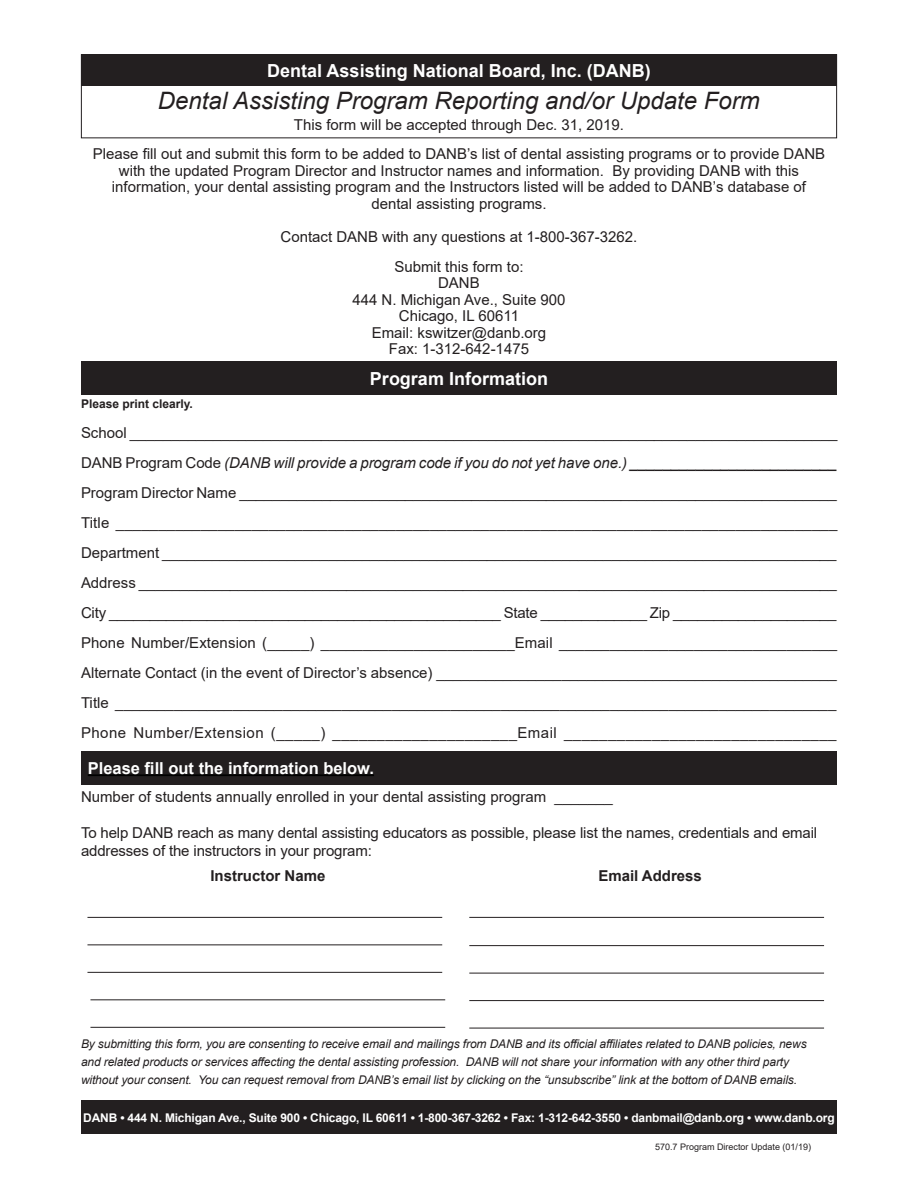
<style>
.page{position:relative;width:918px;height:1188px;background:#fff}
.page>*{position:absolute;margin:0;border:0;box-sizing:border-box;transform-origin:0 0}
.t1{font:italic 24px "Arial";color:#231f20}
.heading_3{font:700 18px "Arial";color:#fff}
.heading_3-2{font:700 16.5px "Arial";color:#fff}
.t2{font:15px/16.5px "Arial";color:#231f20;text-align:center}
.t3{font:italic 15px "Arial";letter-spacing:-.005em;color:#231f20}
.t4{font:15px "Arial";letter-spacing:.03em;color:#231f20}
.t5{font:700 15px "Arial";color:#231f20}
.t6{font:italic 12px/18px "Arial";letter-spacing:-.01em;color:#231f20}
.heading_3-3{font:700 12px "Arial";letter-spacing:-.015em;color:#fff}
.t7{font:700 12px "Arial";color:#231f20}
.t8{font:9px "Arial";color:#231f20}
.s1{font-style:normal}
</style>
<div class="page">
<hr style="left:87px;top:917px;width:355px;height:1px;background:#231f20">
<div style="left:81px;top:54px;width:756px;height:32px;background:#231f20"></div>
<div style="left:81px;top:362px;width:756px;height:33px;background:#231f20"></div>
<div style="left:81px;top:1101px;width:756px;height:33px;background:#231f20"></div>
<hr style="left:469px;top:917px;width:355px;height:1px;background:#231f20">
<hr style="left:87px;top:944px;width:355px;height:1px;background:#231f20">
<hr style="left:469px;top:945px;width:355px;height:1px;background:#231f20">
<hr style="left:87px;top:972px;width:355px;height:1px;background:#231f20">
<hr style="left:469px;top:973px;width:355px;height:1px;background:#231f20">
<hr style="left:90px;top:999px;width:355px;height:1px;background:#231f20">
<hr style="left:469px;top:1000px;width:355px;height:1px;background:#231f20">
<hr style="left:90px;top:1027px;width:355px;height:1px;background:#231f20">
<hr style="left:469px;top:1028px;width:355px;height:1px;background:#231f20">
<div style="left:81px;top:751px;width:756px;height:33px;background:#231f20"></div>
<hr style="left:88px;top:774px;width:286px;height:2px;background:#000">
<p class="heading_3" style="left:267px;top:58px;width:385px">Dental Assisting National Board, Inc. (DANB)</p>
<p class="t1" style="left:158px;top:86px;width:603px">Dental Assisting Program Reporting and/or Update Form</p>
<p class="t2" style="left:294px;top:117px;width:332px">This form will be accepted through Dec. 31, 2019.</p>
<p class="t2" style="left:93px;top:146px;width:734px">Please fill out and submit this form to be added to DANB’s list of dental assisting programs or to provide DANB with the updated Program Director and Instructor names and information. By providing DANB with this information, your dental assisting program and the Instructors listed will be added to DANB’s database of dental assisting programs.</p>
<p class="t2" style="left:281px;top:228px;width:358px">Contact DANB with any questions at 1-800-367-3262.</p>
<p class="t2" style="left:352px;top:258px;width:215px">Submit this form to:<br>DANB<br>444 N. Michigan Ave., Suite 900<br>Chicago, IL 60611<br>Email: kswitzer@danb.org<br>Fax: 1-312-642-1475</p>
<p class="heading_3" style="left:370px;top:366px;width:180px">Program Information</p>
<p class="t7" style="left:81px;top:395px;width:113px">Please print clearly.</p>
<p class="t2" style="left:81px;top:424px;width:758px">School _____________________________________________________________________________________</p>
<p class="t3" style="left:81px;top:453px;width:758px"><span class="s1">DANB Program Code</span> (DANB will provide a program code if you do not yet have one.) _________________________</p>
<p class="t2" style="left:81px;top:484px;width:757px">Program Director Name ________________________________________________________________________</p>
<p class="t2" style="left:81px;top:514px;width:758px">Title _____________________________________________________________________________________</p>
<p class="t2" style="left:81px;top:544px;width:757px">Department _________________________________________________________________________________</p>
<p class="t2" style="left:81px;top:574px;width:757px">Address ____________________________________________________________________________________</p>
<p class="t2" style="left:81px;top:604px;width:757px">City ________________________________________________ State _____________ Zip ____________________</p>
<p class="t2" style="left:81px;top:634px;width:758px">Phone Number/Extension (_____) _______________________Email _________________________________</p>
<p class="t2" style="left:81px;top:658px;width:757px;line-height:30px;text-align:left">Alternate Contact (in the event of Director’s absence) ________________________________________________<br>Title ______________________________________________________________________________________</p>
<p class="t4" style="left:81px;top:722px;width:757px">Phone Number/Extension (_____) _____________________Email _______________________________</p>
<p class="heading_3-2" style="left:88px;top:756px;width:288px">Please fill out the information below.</p>
<p class="t2" style="left:81px;top:789px;width:533px">Number of students annually enrolled in your dental assisting program _______</p>
<p class="t2" style="left:81px;top:824px;width:738px;line-height:18px;text-align:left">To help DANB reach as many dental assisting educators as possible, please list the names, credentials and email addresses of the instructors in your program:</p>
<p class="t5" style="left:210px;top:865px;width:117px">Instructor Name</p>
<p class="t5" style="left:598px;top:865px;width:105px">Email Address</p>
<p class="t6" style="left:81px;top:1035px;width:727px">By submitting this form, you are consenting to receive email and mailings from DANB and its official affiliates related to DANB policies, news and related products or services affecting the dental assisting profession. DANB will not share your information with any other third party without your consent. You can request removal from DANB’s email list by clicking on the “unsubscribe” link at the bottom of DANB emails.</p>
<p class="heading_3-3" style="left:83px;top:1109px;width:753px">DANB • 444 N. Michigan Ave., Suite 900 • Chicago, IL 60611 • 1-800-367-3262 • Fax: 1-312-642-3550 • danbmail@danb.org • www.danb.org</p>
<p class="t8" style="left:655px;top:1140px;width:158px">570.7 Program Director Update (01/19)</p>
</div>
